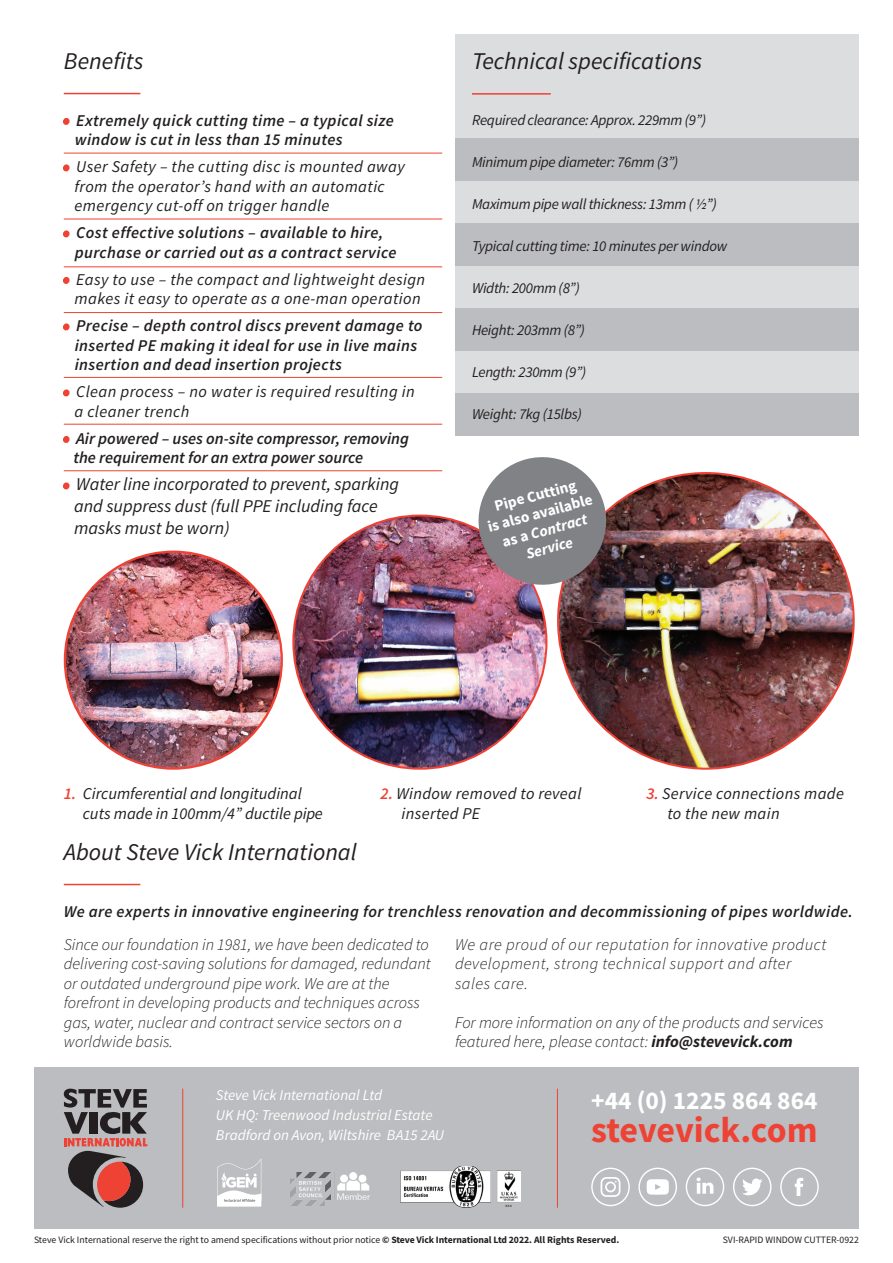
<style>
.page{position:relative;width:893px;height:1263px;background:#fff}
.page>*{position:absolute;margin:0;border:0;box-sizing:border-box;transform-origin:0 0}
.t1{font:700 36px "Source Sans Pro";letter-spacing:-.005em;color:#ee4235}
.t2{font:700 25.5px "Source Sans Pro";color:#fff}
.t3{font:italic 24px "Source Sans Pro";color:#231f20}
.t4{font:italic 18px/21.6px "Source Sans Pro";color:#231f20}
.t5{font:italic 600 16.5px/19.5px "Source Sans Pro";letter-spacing:.025em;color:#231f20}
.t6{font:italic 300 16.5px/19.5px "Source Sans Pro";color:#231f20}
.t7{font:italic 16.5px/19.5px "Source Sans Pro";letter-spacing:.025em;color:#231f20}
.t8{font:italic 300 16.5px/19.5px "Source Sans Pro";letter-spacing:.03em;color:#231f20}
.t9{font:italic 600 16.5px/19.5px "Source Sans Pro";color:#231f20}
.t10{font:italic 16.5px/19.5px "Source Sans Pro";color:#231f20}
.t11{font:700 15.45px/18px "Source Sans Pro";color:#fff;text-align:center}
.t12{font:italic 15px "Source Sans Pro";letter-spacing:-.02em;color:#231f20}
.t13{font:italic 15px/20px "Source Sans Pro";color:#fff}
.t14{font:9.75px "Source Sans Pro";color:#231f20}
.s1{font-weight:400;color:#ee4235}
.s2{color:#ee4235}
.s3{font-size:16.5px;color:#ee4235}
.s4{font-style:inherit}
.s5{font-style:italic}
.s6{font-weight:600;color:#ee4235}
.s7{font-weight:700}
</style>
<div class="page">
<img style="left:65px;top:552px;width:217px;height:216px;border-radius:108px">
<div style="left:34px;top:1067px;width:825px;height:162px;background:#bcbdc0"></div>
<svg style="left:638px;top:1168px;width:39px;height:38px"></svg>
<svg style="left:686px;top:1168px;width:38px;height:38px"></svg>
<svg style="left:591px;top:1168px;width:39px;height:38px"></svg>
<svg style="left:733px;top:1168px;width:38px;height:38px"></svg>
<svg style="left:780px;top:1168px;width:39px;height:38px"></svg>
<svg style="left:217px;top:1159px;width:44px;height:47px"></svg>
<hr style="left:182px;top:1089px;width:1px;height:119px;background:#ee4235">
<hr style="left:557px;top:1089px;width:1px;height:119px;background:#ee4235">
<hr style="left:64px;top:93px;width:76px;height:1px;background:#ee4235">
<hr style="left:64px;top:884px;width:76px;height:1px;background:#ee4235">
<div style="left:455px;top:34px;width:404px;height:402px;background:#dcdddf"></div>
<div style="left:455px;top:138px;width:404px;height:43px;background:#bcbdc0"></div>
<div style="left:455px;top:308px;width:404px;height:43px;background:#bcbdc0"></div>
<div style="left:455px;top:223px;width:404px;height:43px;background:#bcbdc0"></div>
<div style="left:455px;top:393px;width:404px;height:43px;background:#bcbdc0"></div>
<hr style="left:472px;top:93px;width:79px;height:2px;background:#ee4235">
<img style="left:558px;top:473px;width:296px;height:296px;border-radius:148px">
<img style="left:290px;top:1172px;width:79px;height:33px">
<img style="left:401px;top:1166px;width:119px;height:42px">
<svg style="left:64px;top:1089px;width:83px;height:119px"></svg>
<hr style="left:64px;top:219px;width:378px;height:1px;background:#ee4235">
<hr style="left:64px;top:267px;width:378px;height:1px;background:#ee4235">
<hr style="left:64px;top:312px;width:378px;height:1px;background:#ee4235">
<hr style="left:64px;top:377px;width:378px;height:1px;background:#ee4235">
<hr style="left:64px;top:424px;width:378px;height:1px;background:#ee4235">
<hr style="left:64px;top:470px;width:378px;height:1px;background:#ee4235">
<hr style="left:64px;top:153px;width:378px;height:1px;background:#ee4235">
<img style="left:293px;top:516px;width:253px;height:253px;border-radius:127px">
<svg style="left:472px;top:457px;width:141px;height:135px;background:#92898e"></svg>
<h3 class="t3" style="left:64px;top:46px;width:81px">Benefits</h3>
<p class="t5" style="left:75px;top:110px;width:321px;text-indent:-11px"><span class="s1">•</span> Extremely quick cutting time – a typical size window is cut in less than 15 minutes</p>
<p class="t7" style="left:75px;top:157px;width:332px;text-indent:-11px"><span class="s2">•</span> User Safety – the cutting disc is mounted away from the operator’s hand with an automatic emergency cut-off on trigger handle</p>
<p class="t5" style="left:75px;top:223px;width:323px;text-indent:-11px"><span class="s1">•</span> Cost effective solutions – available to hire, purchase or carried out as a contract service</p>
<p class="t7" style="left:64px;top:269px;width:363px;text-align:center"><span class="s2">•</span> Easy to use – the compact and lightweight design makes it easy to operate as a one-man operation</p>
<p class="t5" style="left:75px;top:316px;width:349px;text-indent:-11px"><span class="s1">•</span> Precise – depth control discs prevent damage to inserted PE making it ideal for use in live mains insertion and dead insertion projects</p>
<p class="t7" style="left:75px;top:382px;width:342px;text-indent:-11px"><span class="s2">•</span> Clean process – no water is required resulting in a cleaner trench</p>
<p class="t9" style="left:73px;top:428px;width:337px;text-indent:-10px"><span class="s1">•</span> Air powered – uses on-site compressor, removing the requirement for an extra power source</p>
<p class="t4" style="left:74px;top:473px;width:326px;text-indent:-10px"><span class="s3">•</span> Water line incorporated to prevent, sparking and suppress dust (full PPE including face masks must be worn)</p>
<h3 class="t3" style="left:472px;top:46px;width:232px">Technical specifications</h3>
<p class="t12" style="left:472px;top:110px;width:236px">Required clearance: Approx. 229mm (9”)</p>
<p class="t12" style="left:472px;top:152px;width:208px">Minimum pipe diameter: 76mm (3”)</p>
<p class="t12" style="left:472px;top:194px;width:246px">Maximum pipe wall thickness: 13mm ( ½”)</p>
<p class="t12" style="left:472px;top:236px;width:257px">Typical cutting time: 10 minutes per window</p>
<p class="t12" style="left:472px;top:278px;width:109px">Width: 200mm (<span class="s4">8</span>”)</p>
<p class="t12" style="left:472px;top:320px;width:114px">Height: 203mm (8”)</p>
<p class="t12" style="left:472px;top:362px;width:116px">Length: 230mm (9”)</p>
<p class="t12" style="left:472px;top:404px;width:111px">Weight: 7kg (15lbs)</p>
<p class="t11" style="left:481px;top:500px;width:109px;rotate:-15deg">Pipe Cutting<br>is also available as a <span class="s5">Contract<br>Service</span></p>
<p class="t10" style="left:83px;top:784px;width:242px;text-indent:-19px"><span class="s6">1.</span> Circumferential and longitudinal cuts made in 100mm/4” ductile pipe</p>
<p class="t7" style="left:402px;top:784px;width:181px;text-indent:-21px"><span class="s6">2.</span> Window removed to reveal inserted PE</p>
<p class="t7" style="left:667px;top:784px;width:178px;text-indent:-21px"><span class="s6">3.</span> Service connections made to the new main</p>
<h3 class="t3" style="left:64px;top:837px;width:295px">About Steve Vick International</h3>
<p class="t5" style="left:64px;top:901px;width:791px">We are experts in innovative engineering for trenchless renovation and decommissioning of pipes worldwide.</p>
<p class="t6" style="left:64px;top:934px;width:368px">Since our foundation in 1981, we have been dedicated to delivering cost-saving solutions for damaged, redundant or outdated underground pipe work. We are at the forefront in developing products and techniques across gas, water, nuclear and contract service sectors on a worldwide basis.</p>
<p class="t8" style="left:455px;top:934px;width:373px">We are proud of our reputation for innovative product development, strong technical support and after sales care.</p>
<p class="t6" style="left:455px;top:1012px;width:370px">For more information on any of the products and services featured here, please contact: <span class="s7">info@stevevick.com</span></p>
<p class="t13" style="left:216px;top:1085px;width:230px">Steve Vick International Ltd<br>UK HQ: Treenwood Industrial Estate<br>Bradford on Avon, Wiltshire BA15 2AU</p>
<h2 class="t2" style="left:591px;top:1083px;width:228px">+44 (0) 1225 864 864</h2>
<h1 class="t1" style="left:591px;top:1106px;width:228px">stevevick.com</h1>
<p class="t14" style="left:34px;top:1233px;width:587px">Steve Vick International reserve the right to amend specifications without prior notice <span class="s7">© Steve Vick International Ltd 2022. All Rights Reserved.</span></p>
<p class="t14" style="left:723px;top:1233px;width:138px">SVI-RAPID WINDOW CUTTER-0922</p>
</div>
